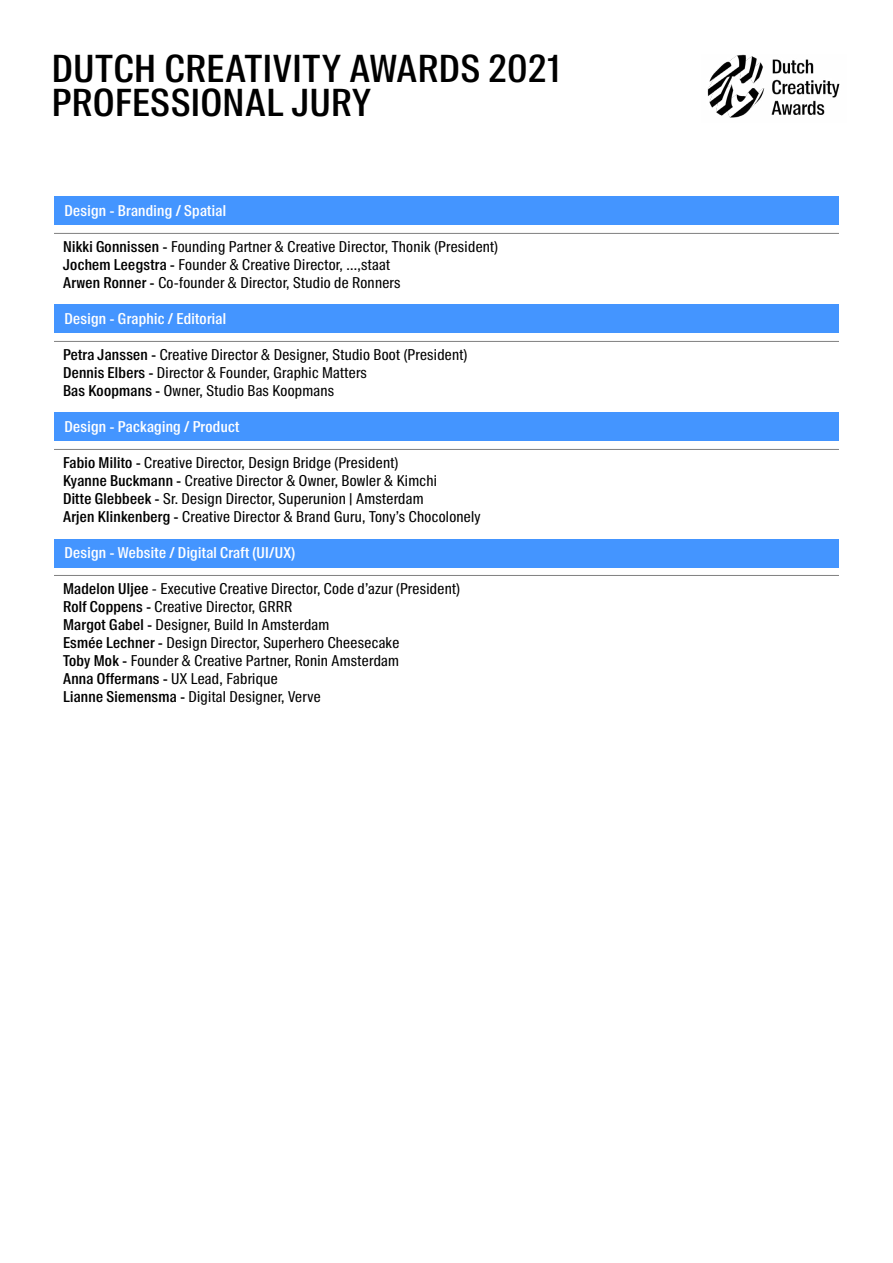
<style>
.page{position:relative;width:893px;height:1263px;background:#fff}
.page>*{position:absolute;margin:0;border:0;box-sizing:border-box;transform-origin:0 0}
.t1{font:500 37.5px/34.5px "Suisse Intl Condensed";letter-spacing:.02em;color:#000}
.t2{font:15px/18px "Suisse Intl Condensed";letter-spacing:.02em;color:#000}
.t3{font:500 15px "Suisse Intl Condensed";letter-spacing:.02em;color:#fff}
.s1{font-weight:500}
</style>
<div class="page">
<div style="left:54px;top:197px;width:785px;height:28px;background:#4495ff"></div>
<hr style="left:54px;top:233px;width:785px;height:1px;background:#808080">
<div style="left:54px;top:305px;width:785px;height:28px;background:#4495ff"></div>
<hr style="left:54px;top:341px;width:785px;height:1px;background:#808080">
<div style="left:54px;top:413px;width:785px;height:28px;background:#4495ff"></div>
<hr style="left:54px;top:449px;width:785px;height:1px;background:#808080">
<div style="left:54px;top:539px;width:785px;height:28px;background:#4495ff"></div>
<hr style="left:54px;top:575px;width:785px;height:1px;background:#808080">
<img style="left:707px;top:54px;width:133px;height:64px">
<h1 class="t1" style="left:52px;top:52px;width:509px">DUTCH CREATIVITY AWARDS 2021<br>PROFESSIONAL JURY</h1>
<p class="t3" style="left:64px;top:202px;width:163px">Design - Branding / Spatial</p>
<p class="t2" style="left:63px;top:238px;width:437px"><span class="s1">Nikki Gonnissen -</span> Founding Partner &amp; Creative Director, Thonik (President)<br><span class="s1">Jochem Leegstra -</span> Founder &amp; Creative Director, ...,staat<br><span class="s1">Arwen Ronner -</span> Co-founder &amp; Director, Studio de Ronners</p>
<p class="t3" style="left:64px;top:310px;width:163px">Design - Graphic / Editorial</p>
<p class="t2" style="left:63px;top:346px;width:406px"><span class="s1">Petra Janssen -</span> Creative Director &amp; Designer, Studio Boot (President)<br><span class="s1">Dennis Elbers -</span> Director &amp; Founder, Graphic Matters<br><span class="s1">Bas Koopmans -</span> Owner, Studio Bas Koopmans</p>
<p class="t3" style="left:64px;top:418px;width:176px">Design - Packaging / Product</p>
<p class="t2" style="left:63px;top:454px;width:419px"><span class="s1">Fabio Milito -</span> Creative Director, Design Bridge (President)<br><span class="s1">Kyanne Buckmann -</span> Creative Director &amp; Owner, Bowler &amp; Kimchi<br><span class="s1">Ditte Glebbeek -</span> Sr. Design Director, Superunion | Amsterdam<br><span class="s1">Arjen Klinkenberg -</span> Creative Director &amp; Brand Guru, Tony’s Chocolonely</p>
<p class="t3" style="left:64px;top:544px;width:232px">Design - Website / Digital Craft (UI/UX)</p>
<p class="t2" style="left:63px;top:580px;width:398px"><span class="s1">Madelon Uljee</span> - Executive Creative Director, Code d’azur (President)<br><span class="s1">Rolf Coppens -</span> Creative Director, GRRR<br><span class="s1">Margot Gabel -</span> Designer, Build In Amsterdam<br><span class="s1">Esmée Lechner -</span> Design Director, Superhero Cheesecake<br><span class="s1">Toby Mok -</span> Founder &amp; Creative Partner, Ronin Amsterdam<br><span class="s1">Anna Offermans -</span> UX Lead, Fabrique<br><span class="s1">Lianne Siemensma -</span> Digital Designer, Verve</p>
</div>
